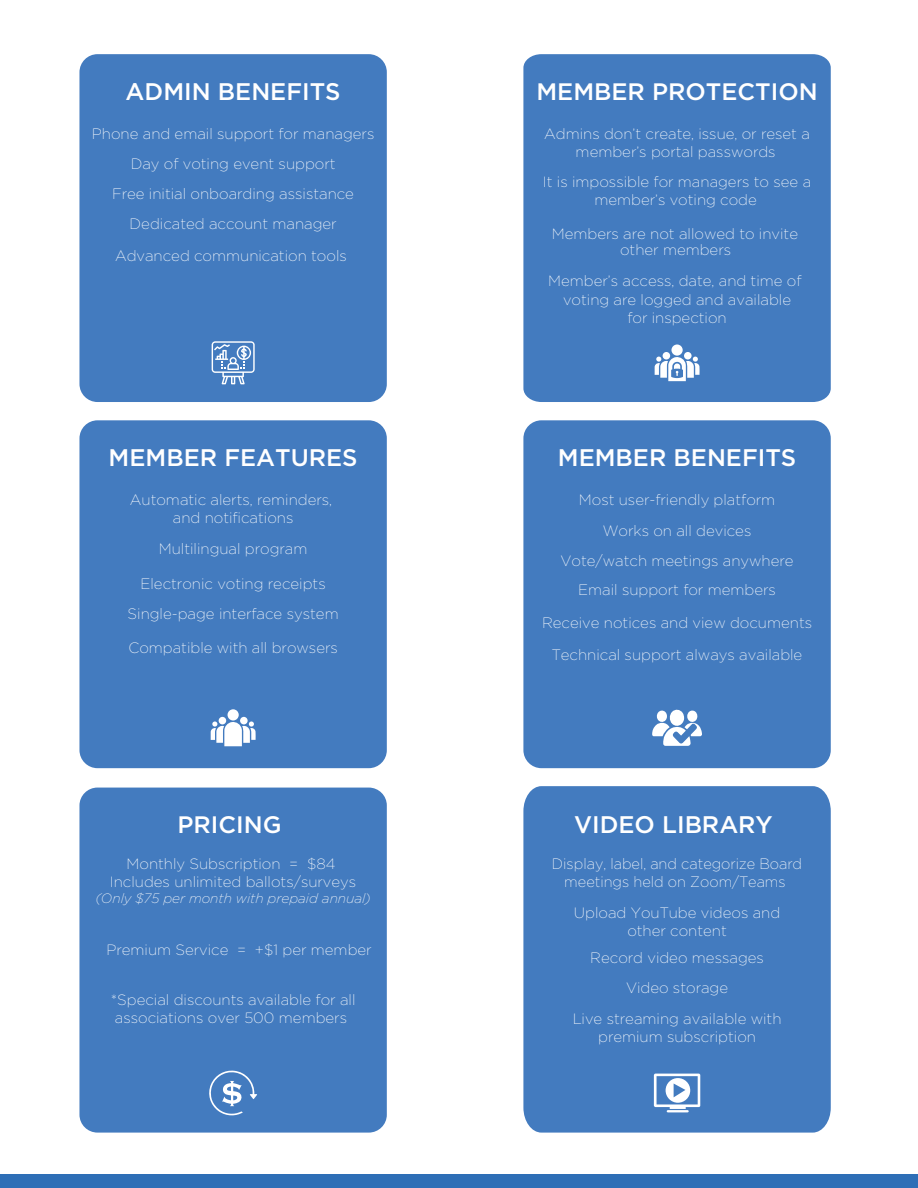
<style>
.page{position:relative;width:918px;height:1188px;background:#fff}
.page>*{position:absolute;margin:0;border:0;box-sizing:border-box;transform-origin:0 0}
.t1{font:500 24px "Gotham";color:#fff}
.t2{font:500 23.85px "Gotham";color:#fff}
.t3{font:200 15px/30px "Gotham";color:#fff;text-align:center}
.t4{font:200 14.85px/17.9px "Gotham";color:#fff;text-align:center}
.t5{font:italic 200 13.5px "Gotham";color:#fff}
</style>
<div class="page">
<div style="left:0;top:1174px;width:918px;height:14px;background:#2e6eb6"></div>
<div style="left:79px;top:788px;width:308px;height:345px;background:#437bbf;border-radius:18px"></div>
<svg style="left:209px;top:1070px;width:48px;height:46px"></svg>
<div style="left:79px;top:54px;width:308px;height:348px;background:#437bbf;border-radius:18px"></div>
<svg style="left:212px;top:341px;width:43px;height:43px"></svg>
<div style="left:523px;top:786px;width:308px;height:347px;background:#437bbf"></div>
<svg style="left:654px;top:1074px;width:46px;height:38px"></svg>
<div style="left:79px;top:420px;width:308px;height:348px;background:#437bbf;border-radius:18px"></div>
<div style="left:228px;top:709px;width:11px;height:12px;background:#fff;border-radius:50%"></div>
<div style="left:240px;top:717px;width:8px;height:7px;background:#fff;border-radius:50%"></div>
<div style="left:219px;top:717px;width:7px;height:7px;background:#fff;border-radius:50%"></div>
<svg style="left:211px;top:721px;width:45px;height:25px"></svg>
<div style="left:523px;top:420px;width:308px;height:348px;background:#437bbf;border-radius:18px"></div>
<svg style="left:652px;top:709px;width:50px;height:37px"></svg>
<div style="left:523px;top:54px;width:308px;height:348px;background:#437bbf"></div>
<div style="left:671px;top:344px;width:12px;height:12px;background:#fff;border-radius:50%"></div>
<div style="left:684px;top:352px;width:8px;height:8px;background:#fff;border-radius:50%"></div>
<div style="left:663px;top:352px;width:7px;height:8px;background:#fff;border-radius:50%"></div>
<svg style="left:655px;top:356px;width:45px;height:25px"></svg>
<h1 class="t1" style="left:126px;top:76px;width:217px">ADMIN BENEFITS</h1>
<p class="t3" style="left:92px;top:119px;width:284px">Phone and email support for managers<br>Day of voting event support<br>Free initial onboarding assistance<br>Dedicated account manager</p>
<p class="t3" style="left:115px;top:240px;width:233px">Advanced communication tools</p>
<h1 class="t1" style="left:109px;top:442px;width:250px">MEMBER FEATURES</h1>
<p class="t3" style="left:130px;top:490px;width:204px;line-height:18px">Automatic alerts, reminders, and notifications</p>
<p class="t3" style="left:159px;top:534px;width:150px">Multilingual program</p>
<p class="t3" style="left:128px;top:568px;width:213px">Electronic voting receipts<br>Single-page interface system</p>
<p class="t3" style="left:128px;top:633px;width:211px">Compatible with all browsers</p>
<h2 class="t2" style="left:178px;top:809px;width:106px">PRICING</h2>
<p class="t4" style="left:110px;top:855px;width:248px">Monthly Subscription = $84<br>Includes unlimited ballots/surveys</p>
<p class="t5" style="left:95px;top:890px;width:277px">(Only $75 per month with prepaid annual)</p>
<p class="t4" style="left:106px;top:940px;width:267px">Premium Service = +$1 per member</p>
<p class="t4" style="left:111px;top:990px;width:246px;text-align:left">*Special discounts available for all associations over 500 members</p>
<h2 class="t2" style="left:536px;top:76px;width:283px">MEMBER PROTECTION</h2>
<p class="t4" style="left:544px;top:125px;width:267px">Admins don’t create, issue, or reset a</p>
<p class="t4" style="left:543px;top:172px;width:270px">It is impossible for managers to see a</p>
<p class="t4" style="left:552px;top:224px;width:248px">Members are not allowed to invite</p>
<p class="t4" style="left:548px;top:271px;width:255px">Member’s access, date, and time of voting are logged and available<br>for inspection</p>
<p class="t4" style="left:576px;top:143px;width:202px">member’s portal passwords</p>
<p class="t4" style="left:594px;top:190px;width:164px">member’s voting code</p>
<p class="t4" style="left:620px;top:241px;width:113px">other members</p>
<h1 class="t1" style="left:558px;top:442px;width:240px">MEMBER BENEFITS</h1>
<p class="t3" style="left:561px;top:484px;width:235px;line-height:30.8px">Most user-friendly platform<br>Works on all devices<br>Vote/watch meetings anywhere</p>
<p class="t3" style="left:542px;top:574px;width:272px;line-height:32.2px">Email support for members<br>Receive notices and view documents<br>Technical support always available</p>
<h1 class="t1" style="left:574px;top:809px;width:200px">VIDEO LIBRARY</h1>
<p class="t3" style="left:552px;top:855px;width:252px;line-height:18px">Display, label, and categorize Board meetings held on Zoom/Teams</p>
<p class="t3" style="left:574px;top:903px;width:208px;line-height:18px">Upload YouTube videos and other content</p>
<p class="t3" style="left:590px;top:942px;width:175px">Record video messages</p>
<p class="t3" style="left:626px;top:972px;width:104px">Video storage</p>
<p class="t3" style="left:573px;top:1009px;width:210px;line-height:18px">Live streaming available with premium subscription</p>
</div>
